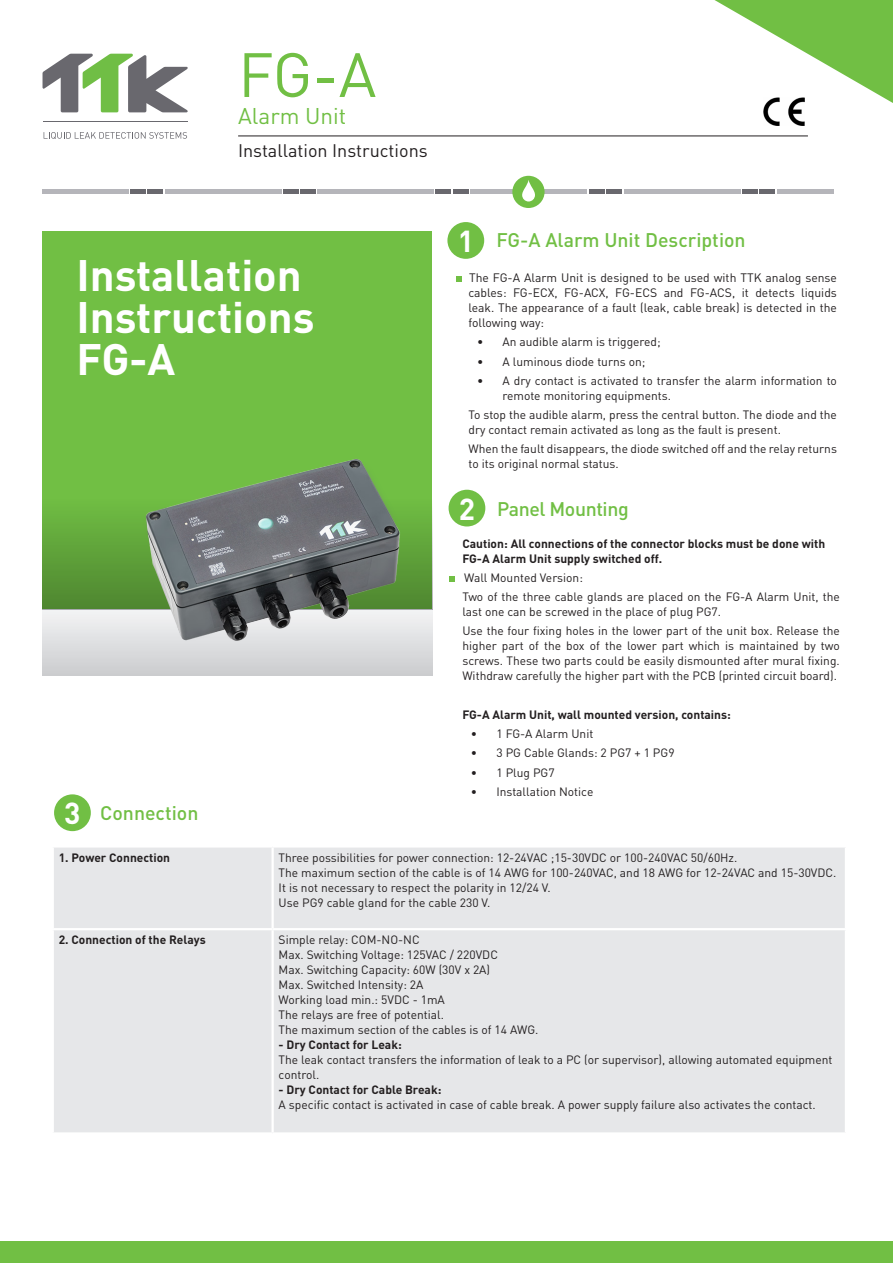
<style>
.page{position:relative;width:893px;height:1263px;background:#fff}
.page>*{position:absolute;margin:0;border:0;box-sizing:border-box;transform-origin:0 0}
.t1{font:61.5px "DINOT";color:#71bf44}
.t2{font:700 43.5px/42px "DINOT";color:#fff}
.t3{font:700 30px "DINOT";color:#fff}
.t4{font:22.5px "DINOT";color:#71bf44}
.t5{font:500 19.5px "DINOT";color:#71bf44}
.t6{font:500 19.5px "DINOT";letter-spacing:-.02em;color:#71bf44}
.t7{font:18px "DINOT";color:#231f20}
.t8{font:12.15px/15px "DINOT";color:#231f20;text-align:justify}
.t9{font:12px/15px "DINOT";color:#231f20}
.t10{font:700 12px/15px "DINOT";color:#231f20}
</style>
<div class="page">
<div style="left:43px;top:231px;width:389px;height:379px;background:#71bf44"></div>
<div style="left:43px;top:610px;width:389px;height:65px;background:linear-gradient(to bottom,#f3f3f4,#cbcccf)"></div>
<div style="left:43px;top:496px;width:389px;height:113px;background:linear-gradient(to bottom,#71bf44,#4e8630)"></div>
<div style="left:0;top:1242px;width:893px;height:21px;background:#71bf44"></div>
<div style="left:449px;top:490px;width:36px;height:36px;background:#71bf44;border-radius:50%"></div>
<hr style="left:238px;top:136px;width:570px;height:1px;background:#231f20">
<hr style="left:43px;top:190px;width:86px;height:4px;background:#b5b5ba">
<hr style="left:130px;top:190px;width:16px;height:4px;background:#69686e">
<hr style="left:165px;top:190px;width:116px;height:4px;background:#b5b5ba">
<hr style="left:147px;top:190px;width:16px;height:4px;background:#69686e">
<hr style="left:283px;top:190px;width:15px;height:4px;background:#69686e">
<hr style="left:317px;top:190px;width:117px;height:4px;background:#b5b5ba">
<hr style="left:300px;top:190px;width:16px;height:4px;background:#69686e">
<hr style="left:436px;top:190px;width:15px;height:4px;background:#69686e">
<hr style="left:470px;top:190px;width:117px;height:4px;background:#b5b5ba">
<hr style="left:453px;top:190px;width:15px;height:4px;background:#69686e">
<hr style="left:589px;top:190px;width:16px;height:4px;background:#69686e">
<hr style="left:606px;top:190px;width:16px;height:4px;background:#69686e">
<hr style="left:777px;top:190px;width:56px;height:4px;background:#b5b5ba">
<hr style="left:760px;top:190px;width:15px;height:4px;background:#69686e">
<hr style="left:624px;top:190px;width:117px;height:4px;background:#b5b5ba">
<hr style="left:742px;top:190px;width:16px;height:4px;background:#69686e">
<div style="left:512px;top:176px;width:33px;height:32px;background:#71bf44;border-radius:50%"></div>
<svg style="left:522px;top:180px;width:13px;height:21px"></svg>
<svg style="left:714px;top:0;width:179px;height:103px"></svg>
<svg style="left:43px;top:54px;width:145px;height:58px"></svg>
<svg style="left:44px;top:132px;width:143px;height:7px"></svg>
<hr style="left:43px;top:122px;width:145px;height:1px;background:#69686e">
<div style="left:447px;top:222px;width:37px;height:37px;background:#71bf44;border-radius:50%"></div>
<svg style="left:456px;top:276px;width:5px;height:6px"></svg>
<div style="left:54px;top:794px;width:37px;height:37px;background:#71bf44;border-radius:50%"></div>
<div style="left:54px;top:847px;width:791px;height:285px;background:#e6e7e9"></div>
<hr style="left:271px;top:847px;width:3px;height:81px;background:#fff">
<hr style="left:52px;top:928px;width:221px;height:2px;background:#fff">
<hr style="left:273px;top:928px;width:574px;height:2px;background:#fff">
<hr style="left:271px;top:930px;width:3px;height:202px;background:#fff">
<img style="left:764px;top:97px;width:40px;height:29px">
<img style="left:83px;top:459px;width:337px;height:217px">
<svg style="left:450px;top:576px;width:5px;height:6px"></svg>
<p class="t1" style="left:238px;top:33px;width:140px">FG-A</p>
<p class="t4" style="left:238px;top:101px;width:110px">Alarm Unit</p>
<p class="t7" style="left:238px;top:139px;width:191px">Installation Instructions</p>
<p class="t2" style="left:77px;top:252px;width:240px">Installation<br>Instructions</p>
<p class="t2" style="left:77px;top:336px;width:100px">FG-A</p>
<p class="t3" style="left:458px;top:221px;width:18px">1</p>
<p class="t5" style="left:497px;top:227px;width:251px">FG-A Alarm Unit Description</p>
<p class="t8" style="left:468px;top:270px;width:370px">The FG-A Alarm Unit is designed to be used with TTK analog sense cables: FG-ECX, FG-ACX, FG-ECS and FG-ACS, it detects liquids leak. The appearance of a fault (leak, cable break) is detected in the following way:</p>
<p class="t9" style="left:477px;top:334px;width:185px">• An audible alarm is triggered;</p>
<p class="t9" style="left:477px;top:353px;width:170px">• A luminous diode turns on;</p>
<p class="t9" style="left:502px;top:372px;width:336px;text-indent:-26px">• A dry contact is activated to transfer the alarm information to remote monitoring equipments.</p>
<p class="t9" style="left:468px;top:407px;width:370px">To stop the audible alarm, press the central button. The diode and the dry contact remain activated as long as the fault is present.</p>
<p class="t9" style="left:468px;top:441px;width:370px">When the fault disappears, the diode switched off and the relay returns to its original normal status.</p>
<p class="t3" style="left:459px;top:488px;width:18px">2</p>
<p class="t6" style="left:497px;top:496px;width:133px">Panel Mounting</p>
<p class="t10" style="left:462px;top:535px;width:364px">Caution: All connections of the connector blocks must be done with<br>FG-A Alarm Unit supply switched off.</p>
<p class="t9" style="left:464px;top:569px;width:120px">Wall Mounted Version:</p>
<p class="t9" style="left:462px;top:589px;width:379px">Two of the three cable glands are placed on the FG-A Alarm Unit, the last one can be screwed in the place of plug PG7.</p>
<p class="t9" style="left:462px;top:623px;width:379px;text-align:justify">Use the four fixing holes in the lower part of the unit box. Release the higher part of the box of the lower part which is maintained by two screws. These two parts could be easily dismounted after mural fixing.<br>Withdraw carefully the higher part with the PCB (printed circuit board).</p>
<p class="t10" style="left:462px;top:706px;width:270px">FG-A Alarm Unit, wall mounted version, contains:</p>
<p class="t9" style="left:471px;top:726px;width:124px">• 1 FG-A Alarm Unit</p>
<p class="t9" style="left:471px;top:745px;width:205px">• 3 PG Cable Glands: 2 PG7 + 1 PG9</p>
<p class="t9" style="left:471px;top:764px;width:85px">• 1 Plug PG7</p>
<p class="t9" style="left:471px;top:783px;width:124px">• Installation Notice</p>
<p class="t3" style="left:64px;top:793px;width:18px">3</p>
<p class="t10" style="left:59px;top:849px;width:113px">1. Power Connection</p>
<p class="t9" style="left:279px;top:849px;width:460px">Three possibilities for power connection: 12-24VAC ;15-30VDC or 100-240VAC 50/60Hz.</p>
<p class="t9" style="left:279px;top:864px;width:559px">The maximum section of the cable is of 14 AWG for 100-240VAC, and 18 AWG for 12-24VAC and 15-30VDC.</p>
<p class="t9" style="left:279px;top:879px;width:274px">It is not necessary to respect the polarity in 12/24 V.</p>
<p class="t9" style="left:279px;top:894px;width:213px">Use PG9 cable gland for the cable 230 V.</p>
<p class="t10" style="left:59px;top:932px;width:148px">2. Connection of the Relays</p>
<p class="t9" style="left:279px;top:932px;width:143px">Simple relay: COM-NO-NC</p>
<p class="t9" style="left:279px;top:947px;width:221px">Max. Switching Voltage: 125VAC / 220VDC</p>
<p class="t9" style="left:279px;top:962px;width:213px">Max. Switching Capacity: 60W (30V x 2A)</p>
<p class="t9" style="left:279px;top:977px;width:146px">Max. Switched Intensity: 2A</p>
<p class="t9" style="left:279px;top:992px;width:168px">Working load min.: 5VDC - 1mA</p>
<p class="t9" style="left:279px;top:1007px;width:167px">The relays are free of potential.</p>
<p class="t9" style="left:279px;top:1022px;width:261px">The maximum section of the cables is of 14 AWG.</p>
<p class="t10" style="left:279px;top:1037px;width:125px">- Dry Contact for Leak:</p>
<p class="t9" style="left:279px;top:1052px;width:555px">The leak contact transfers the information of leak to a PC (or supervisor), allowing automated equipment control.</p>
<p class="t10" style="left:279px;top:1082px;width:164px">- Dry Contact for Cable Break:</p>
<p class="t9" style="left:279px;top:1097px;width:539px">A specific contact is activated in case of cable break. A power supply failure also activates the contact.</p>
<p class="t5" style="left:100px;top:800px;width:100px">Connection</p>
</div>
